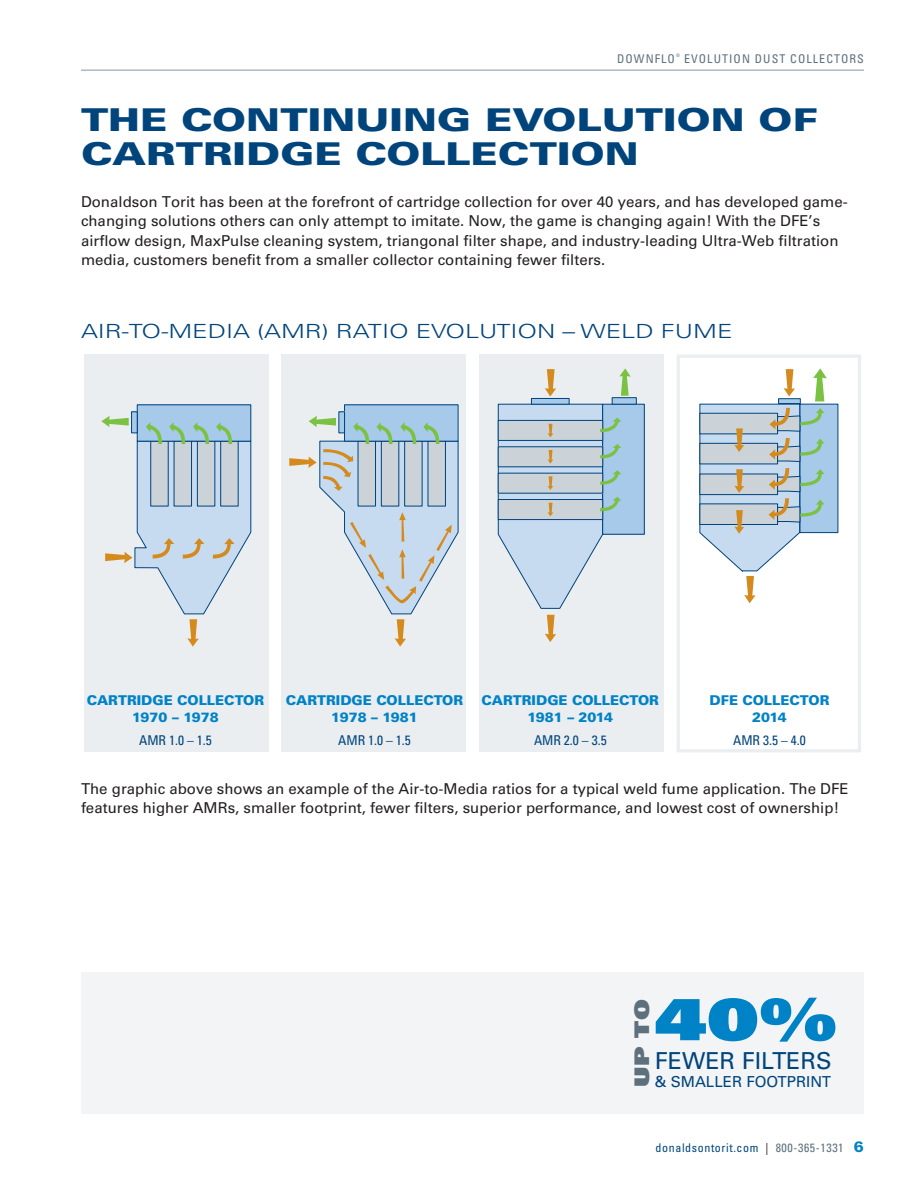
<style>
.page{position:relative;width:918px;height:1188px;background:#fff}
.page>*{position:absolute;margin:0;border:0;box-sizing:border-box;transform-origin:0 0}
.t1{font:57px "Univers LT Std X Black";color:#0082c7;scale:1.3 1}
.t2{font:900 31.5px/34.5px "Univers LT Std";color:#00447c;scale:1.3 1}
.t3{font:23.4px "Univers LT Std";color:#00447c}
.t4{font:20.25px "Univers LT Std X Black";color:#5d707c;scale:1.3 1}
.t5{font:300 19.5px "Univers LT Std";color:#00447c;scale:1.3 1}
.t6{font:15.15px "Univers LT Std";color:#00447c}
.t7{font:15px/19.5px "Univers LT Std";color:#231f20}
.t8{font:900 13.5px/16.5px "Univers LT Std";color:#0082c7;text-align:center}
.t9{font:condensed 13.5px "Univers LT Std";color:#00447c}
.t10{font:condensed 12px "Univers LT Std";letter-spacing:.05em;color:#00447c}
.t11{font:condensed 12px "Univers LT Std";letter-spacing:.09em;color:#5d707c}
.t12{font:condensed 4.8px "Univers LT Std";color:#5d707c}
.s1{color:#231f20}
.s2{color:#5d707c}
.s3{font-weight:900;font-stretch:normal;font-size:15px;color:#0082c7}
</style>
<div class="page">
<hr style="left:81px;top:69px;width:783px;height:2px;background:#aeb9c0">
<div style="left:281px;top:355px;width:185px;height:397px;background:#eaeef0"></div>
<div style="left:345px;top:405px;width:113px;height:36px;background:#a7caea"></div>
<div style="left:339px;top:412px;width:6px;height:21px;background:#a7caea"></div>
<div style="left:339px;top:411px;width:6px;height:22px;border:1px solid #00447c"></div>
<svg style="left:289px;top:416px;width:170px;height:231px"></svg>
<div style="left:479px;top:355px;width:185px;height:397px;background:#eaeef0"></div>
<div style="left:603px;top:404px;width:41px;height:130px;background:#a7caea"></div>
<div style="left:602px;top:404px;width:43px;height:131px;border:1px solid #00447c"></div>
<svg style="left:545px;top:615px;width:11px;height:27px"></svg>
<svg style="left:498px;top:368px;width:139px;height:241px"></svg>
<svg style="left:677px;top:355px;width:184px;height:397px"></svg>
<div style="left:800px;top:404px;width:38px;height:129px;background:#a7caea"></div>
<svg style="left:699px;top:368px;width:128px;height:235px"></svg>
<div style="left:84px;top:355px;width:184px;height:397px;background:#eaeef0"></div>
<div style="left:137px;top:405px;width:114px;height:36px;background:#a7caea"></div>
<div style="left:132px;top:412px;width:5px;height:21px;background:#a7caea"></div>
<div style="left:131px;top:411px;width:7px;height:22px;border:1px solid #00447c"></div>
<svg style="left:101px;top:416px;width:150px;height:231px"></svg>
<div style="left:81px;top:972px;width:783px;height:142px;background:#f3f4f5"></div>
<p class="t11" style="left:617px;top:51px;width:59px">DOWNFLO</p>
<p class="t12" style="left:676px;top:53px;width:5px">®</p>
<p class="t11" style="left:684px;top:51px;width:181px">EVOLUTION DUST COLLECTORS</p>
<h2 class="t2" style="left:81px;top:102px;width:568px">THE CONTINUING EVOLUTION OF<br>CARTRIDGE COLLECTION</h2>
<p class="t7" style="left:81px;top:192px;width:768px">Donaldson Torit has been at the forefront of cartridge collection for over 40 years, and has developed game&shy;changing solutions others can only attempt to imitate. Now, the game is changing again! With the DFE’s airflow design, MaxPulse cleaning system, triangonal filter shape, and industry-leading Ultra-Web filtration media, customers benefit from a smaller collector containing fewer filters.</p>
<h3 class="t5" style="left:81px;top:319px;width:503px">AIR-TO-MEDIA (AMR) RATIO EVOLUTION – WELD FUME</h3>
<p class="t8" style="left:87px;top:692px;width:179px">CARTRIDGE COLLECTOR<br>1970 – 1978</p>
<p class="t9" style="left:139px;top:731px;width:74px">AMR 1.0 – 1.5</p>
<p class="t8" style="left:286px;top:692px;width:179px">CARTRIDGE COLLECTOR<br>1978 – 1981</p>
<p class="t9" style="left:338px;top:731px;width:74px">AMR 1.0 – 1.5</p>
<p class="t8" style="left:482px;top:692px;width:179px">CARTRIDGE COLLECTOR<br>1981 – 2014</p>
<p class="t9" style="left:534px;top:731px;width:74px">AMR 2.0 – 3.5</p>
<p class="t8" style="left:710px;top:692px;width:121px">DFE COLLECTOR<br>2014</p>
<p class="t9" style="left:733px;top:731px;width:74px">AMR 3.5 – 4.0</p>
<p class="t7" style="left:81px;top:779px;width:769px">The graphic above shows an example of the Air-to-Media ratios for a typical weld fume application. The DFE features higher AMRs, smaller footprint, fewer filters, superior performance, and lowest cost of ownership!</p>
<h1 class="t1" style="left:655px;top:982px;width:142px">40%</h1>
<h3 class="t4" style="left:629px;top:1087px;width:69px;rotate:-90deg">UP TO</h3>
<h3 class="t3" style="left:655px;top:1047px;width:178px">FEWER FILTERS</h3>
<p class="t6" style="left:655px;top:1072px;width:178px">&amp; SMALLER FOOTPRINT</p>
<p class="t10" style="left:656px;top:1140px;width:210px">donaldsontorit.com <span class="s1">|</span> <span class="s2">800-365-1331</span> <span class="s3">6</span></p>
</div>
